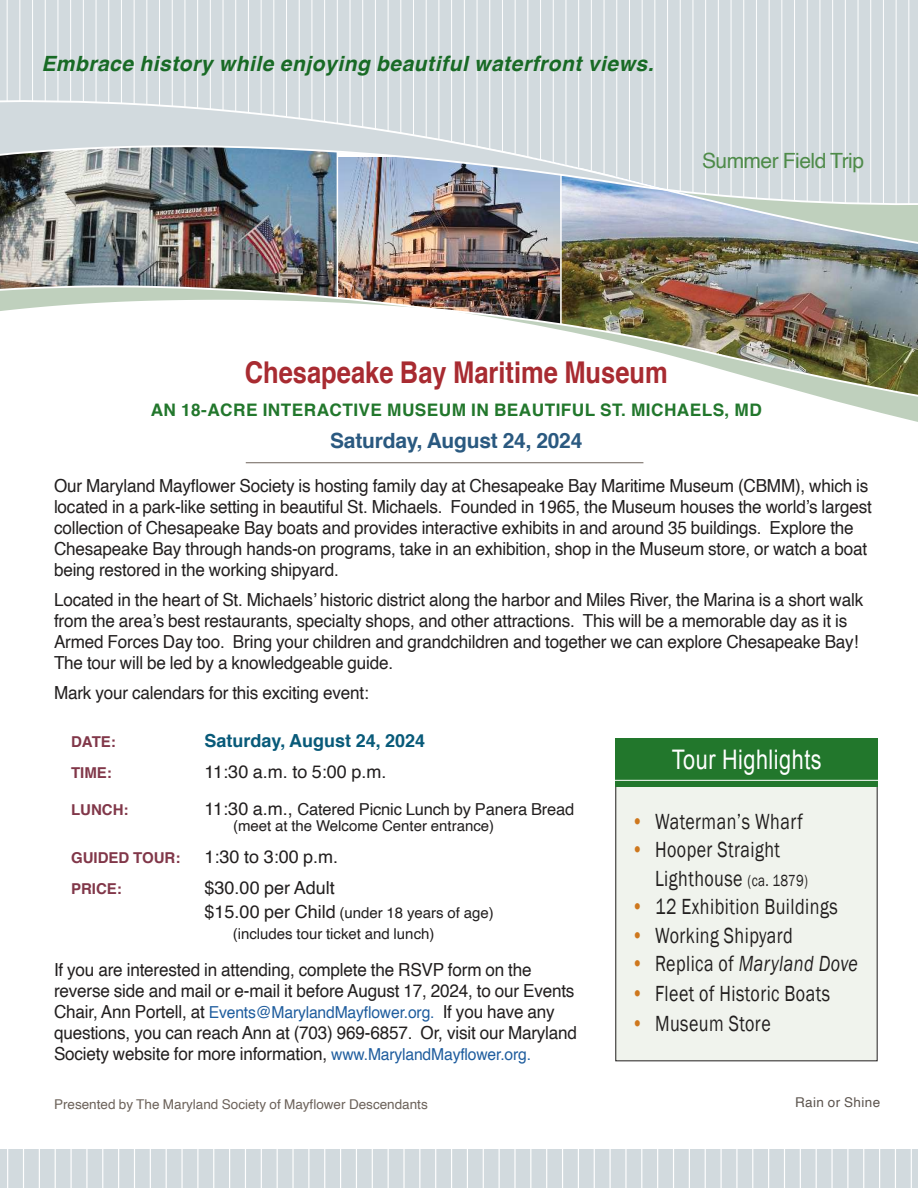
<style>
.page{position:relative;width:918px;height:1188px;background:#fff}
.page>*{position:absolute;margin:0;border:0;box-sizing:border-box;transform-origin:0 0}
.t1{font:700 30px "Helvetica";color:#a82b31;scale:.85 1}
.t2{font:27px "Arial";letter-spacing:.025em;color:#fff;scale:.8 1}
.t3{font:22.5px/28.5px "Franklin Gothic";letter-spacing:.025em;color:#221f1f;scale:.8 1}
.t4{font:italic 22.5px "Franklin Gothic";letter-spacing:.025em;color:#221f1f;scale:.8 1}
.t5{font:italic 700 21px "Helvetica";letter-spacing:.025em;color:#186a25}
.t6{font:700 21px "Helvetica";letter-spacing:-.01em;color:#2a5980}
.t7{font:21px "Helvetica";letter-spacing:-.025em;color:#4e8b49}
.t8{font:18px/21px "Helvetica";letter-spacing:-.01em;color:#221f1f;scale:.95 1}
.t9{font:18px "Helvetica";letter-spacing:-.01em;color:#221f1f}
.t10{font:700 18px "Helvetica";color:#085a79}
.t11{font:700 17.25px "Helvetica";letter-spacing:.025em;color:#22772c}
.t12{font:16.5px "Helvetica";letter-spacing:-.01em;color:#221f1f}
.t13{font:15px/21px "Helvetica";color:#221f1f}
.t14{font:700 15px "Helvetica";color:#813749}
.t15{font:13.5px "Helvetica";color:#6c625a}
.t16{font:13.5px "Helvetica";letter-spacing:.025em;color:#5c544e}
.s1{font-size:18px}
.s2{font-size:16.5px;color:#1f5d9e}
.s3{font-style:italic;color:#ce771d}
.s4{font-size:16.5px}
.s5{color:#ce771d}
.s6{font-style:normal}
</style>
<div class="page">
<svg style="left:0;top:0;width:918px;height:50px;background:#d5dce0"></svg>
<img style="left:0;top:50px;width:918px;height:229px">
<img style="left:0;top:279px;width:918px;height:21px">
<svg style="left:0;top:300px;width:918px;height:122px"></svg>
<hr style="left:246px;top:462px;width:397px;height:1px;background:#6c625a">
<div style="left:616px;top:739px;width:261px;height:322px;background:#f0f3ed"></div>
<div style="left:615px;top:739px;width:263px;height:48px;background:#22772c"></div>
<hr style="left:606px;top:780px;width:282px;height:1px;background:#fff">
<svg style="left:0;top:1149px;width:918px;height:39px;background:#d5dce0"></svg>
<p class="t5" style="left:41px;top:55px;width:614px">Embrace history while enjoying beautiful waterfront views.</p>
<p class="t7" style="left:702px;top:144px;width:163px">Summer Field Trip</p>
<h1 class="t1" style="left:245px;top:361px;width:499px">Chesapeake Bay Maritime Museum</h1>
<p class="t11" style="left:151px;top:404px;width:613px">AN 18-ACRE INTERACTIVE MUSEUM IN BEAUTIFUL ST. MICHAELS, MD</p>
<p class="t6" style="left:330px;top:433px;width:254px">Saturday, August 24, 2024</p>
<p class="t8" style="left:54px;top:477px;width:862px">Our Maryland Mayflower Society is hosting family day at Chesapeake Bay Maritime Museum (CBMM), which is located in a park-like setting in beautiful St. Michaels. Founded in 1965, the Museum houses the world’s largest collection of Chesapeake Bay boats and provides interactive exhibits in and around 35 buildings. Explore the Chesapeake Bay through hands-on programs, take in an exhibition, shop in the Museum store, or watch a boat being restored in the working shipyard.</p>
<p class="t8" style="left:54px;top:590px;width:853px">Located in the heart of St. Michaels’ historic district along the harbor and Miles River, the Marina is a short walk from the area’s best restaurants, specialty shops, and other attractions. This will be a memorable day as it is Armed Forces Day too. Bring your children and grandchildren and together we can explore Chesapeake Bay!<br>The tour will be led by a knowledgeable guide.</p>
<p class="t8" style="left:54px;top:684px;width:333px">Mark your calendars for this exciting event:</p>
<p class="t14" style="left:71px;top:736px;width:46px">DATE:</p>
<p class="t10" style="left:205px;top:734px;width:222px">Saturday, August 24, 2024</p>
<p class="t14" style="left:71px;top:767px;width:42px">TIME:</p>
<p class="t9" style="left:205px;top:764px;width:183px">11:30 a.m. to 5:00 p.m.</p>
<p class="t14" style="left:71px;top:804px;width:59px">LUNCH:</p>
<p class="t12" style="left:205px;top:802px;width:371px"><span class="s1">11:30 a.m.,</span> Catered Picnic Lunch by Panera Bread</p>
<p class="t13" style="left:233px;top:817px;width:263px">(meet at the Welcome Center entrance)</p>
<p class="t14" style="left:71px;top:852px;width:111px">GUIDED TOUR:</p>
<p class="t9" style="left:205px;top:849px;width:135px">1:30 to 3:00 p.m.</p>
<p class="t14" style="left:71px;top:883px;width:52px">PRICE:</p>
<p class="t9" style="left:205px;top:880px;width:132px">$30.00 per Adult</p>
<p class="t13" style="left:233px;top:903px;width:262px;text-indent:-28px"><span class="s1">$15.00 per Child</span> (under 18 years of age) (includes tour ticket and lunch)</p>
<p class="t8" style="left:54px;top:959px;width:552px">If you are interested in attending, complete the RSVP form on the reverse side and mail or e-mail it before August 17, 2024, to our Events Chair, Ann Portell, at <span class="s2">Events@MarylandMayflower.org.</span> If you have any questions, you can reach Ann at (703) 969-6857. Or, visit our Maryland Society website for more information, <span class="s2">www.MarylandMayflower.org.</span></p>
<h2 class="t2" style="left:672px;top:750px;width:189px">Tour Highlights</h2>
<p class="t3" style="left:631px;top:809px;width:216px"><span class="s3">•</span> Waterman’s Wharf</p>
<p class="t3" style="left:655px;top:837px;width:193px;text-indent:-24px"><span class="s3">•</span> Hooper Straight<br>Lighthouse <span class="s4">(ca. 1879)</span></p>
<p class="t3" style="left:631px;top:894px;width:260px"><span class="s3">•</span> 12 Exhibition Buildings</p>
<p class="t3" style="left:631px;top:923px;width:204px"><span class="s3">•</span> Working Shipyard</p>
<p class="t4" style="left:631px;top:956px;width:285px"><span class="s5">•</span> <span class="s6">Replica of</span> Maryland Dove</p>
<p class="t3" style="left:631px;top:981px;width:250px"><span class="s3">•</span> Fleet of Historic Boats</p>
<p class="t3" style="left:631px;top:1011px;width:176px"><span class="s3">•</span> Museum Store</p>
<p class="t15" style="left:54px;top:1094px;width:375px">Presented by The Maryland Society of Mayflower Descendants</p>
<p class="t16" style="left:795px;top:1092px;width:87px">Rain or Shine</p>
</div>
